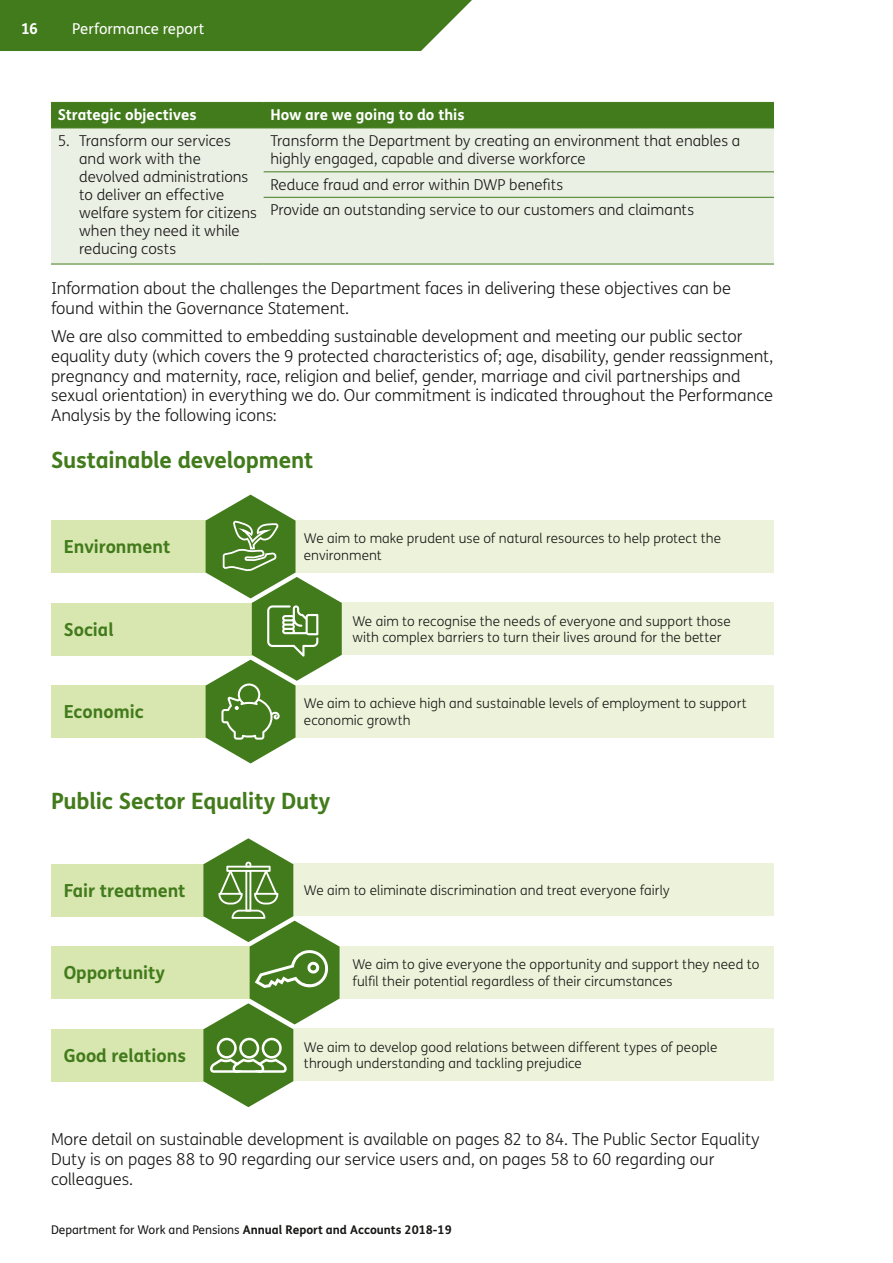
<style>
.page{position:relative;width:893px;height:1263px;background:#fff}
.page>*{position:absolute;margin:0;border:0;box-sizing:border-box;transform-origin:0 0}
.Head_4{font:700 22.5px "FS Me";letter-spacing:-.01em;color:#427b1b}
.t1{font:18px "FS Me Bold 7";color:#427b1b}
.t2{font:18px "FS Me Bold 6";color:#427b1b}
.Body_Text{font:16.5px/19.8px "FS Me Light 2";letter-spacing:-.005em;color:#181716}
.TableText{font:15px/18px "FS Me Light 2";color:#181716}
.TableColHead{font:700 15px "FS Me";color:#fff}
.t3{font:15px "FS Me";color:#fff}
.t4{font:13.5px/16.5px "FS Me Light 8";letter-spacing:.005em;color:#181716}
.t5{font:13.5px/16.5px "FS Me Light 7";letter-spacing:.005em;color:#181716}
.t6{font:700 12px "FS Me";color:#181716}
.s1{font-weight:400}
</style>
<div class="page">
<div style="left:0;top:0;width:472px;height:51px;background:#427b1b"></div>
<div style="left:51px;top:103px;width:723px;height:25px;background:#427b1b"></div>
<div style="left:51px;top:129px;width:723px;height:135px;background:#ebf0e5"></div>
<hr style="left:51px;top:102px;width:213px;height:1px;background:#427b1b">
<hr style="left:264px;top:102px;width:510px;height:1px;background:#427b1b">
<hr style="left:51px;top:128px;width:213px;height:1px;background:#427b1b">
<hr style="left:264px;top:128px;width:510px;height:1px;background:#427b1b">
<hr style="left:51px;top:264px;width:213px;height:1px;background:#427b1b">
<hr style="left:264px;top:171px;width:510px;height:1px;background:#427b1b">
<hr style="left:264px;top:197px;width:510px;height:1px;background:#427b1b">
<hr style="left:264px;top:264px;width:510px;height:1px;background:#427b1b">
<div style="left:291px;top:520px;width:483px;height:52px;background:#ecf3da"></div>
<div style="left:340px;top:603px;width:434px;height:52px;background:#ecf3da"></div>
<div style="left:291px;top:685px;width:483px;height:52px;background:#ecf3da"></div>
<div style="left:51px;top:520px;width:156px;height:53px;background:#d8e6b0"></div>
<div style="left:51px;top:685px;width:156px;height:53px;background:#d8e6b0"></div>
<div style="left:51px;top:603px;width:204px;height:53px;background:#d8e6b0"></div>
<svg style="left:206px;top:495px;width:136px;height:268px"></svg>
<div style="left:291px;top:864px;width:483px;height:52px;background:#ecf3da"></div>
<div style="left:340px;top:946px;width:434px;height:52px;background:#ecf3da"></div>
<div style="left:291px;top:1029px;width:483px;height:52px;background:#ecf3da"></div>
<div style="left:51px;top:864px;width:156px;height:53px;background:#d8e6b0"></div>
<div style="left:51px;top:1029px;width:156px;height:52px;background:#d8e6b0"></div>
<div style="left:51px;top:946px;width:204px;height:53px;background:#d8e6b0"></div>
<svg style="left:203px;top:838px;width:137px;height:269px"></svg>
<p class="TableColHead" style="left:21px;top:17px;width:18px">16</p>
<p class="t3" style="left:72px;top:18px;width:134px">Performance report</p>
<h2 class="TableColHead" style="left:58px;top:104px;width:140px">Strategic objectives</h2>
<h2 class="TableColHead" style="left:270px;top:104px;width:196px">How are we going to do this</h2>
<p class="TableText" style="left:79px;top:131px;width:179px;text-indent:-21px">5. Transform our services and work with the devolved administrations to deliver an effective welfare system for citizens when they need it while reducing costs</p>
<h2 class="TableText" style="left:270px;top:131px;width:471px">Transform the Department by creating an environment that enables a highly engaged, capable and diverse workforce</h2>
<h2 class="TableText" style="left:270px;top:175px;width:294px">Reduce fraud and error within DWP benefits</h2>
<h2 class="TableText" style="left:270px;top:201px;width:425px">Provide an outstanding service to our customers and claimants</h2>
<p class="Body_Text" style="left:51px;top:278px;width:682px">Information about the challenges the Department faces in delivering these objectives can be found within the Governance Statement.</p>
<p class="Body_Text" style="left:51px;top:326px;width:724px">We are also committed to embedding sustainable development and meeting our public sector equality duty (which covers the 9 protected characteristics of; age, disability, gender reassignment, pregnancy and maternity, race, religion and belief, gender, marriage and civil partnerships and sexual orientation) in everything we do. Our commitment is indicated throughout the Performance Analysis by the following icons:</p>
<p class="Head_4" style="left:51px;top:442px;width:264px">Sustainable development</p>
<p class="t2" style="left:64px;top:533px;width:108px">Environment</p>
<p class="t2" style="left:64px;top:616px;width:51px">Social</p>
<p class="t2" style="left:64px;top:698px;width:81px">Economic</p>
<p class="t5" style="left:304px;top:530px;width:419px">We aim to make prudent use of natural resources to help protect the environment</p>
<p class="t5" style="left:352px;top:612px;width:380px">We aim to recognise the needs of everyone and support those with complex barriers to turn their lives around for the better</p>
<p class="t5" style="left:304px;top:695px;width:444px">We aim to achieve high and sustainable levels of employment to support economic growth</p>
<p class="Head_4" style="left:51px;top:784px;width:281px">Public Sector Equality Duty</p>
<p class="t1" style="left:64px;top:877px;width:123px">Fair treatment</p>
<p class="t1" style="left:64px;top:959px;width:103px">Opportunity</p>
<p class="t1" style="left:64px;top:1041px;width:124px">Good relations</p>
<p class="t4" style="left:304px;top:881px;width:367px">We aim to eliminate discrimination and treat everyone fairly</p>
<p class="t4" style="left:352px;top:956px;width:409px">We aim to give everyone the opportunity and support they need to fulfil their potential regardless of their circumstances</p>
<p class="t4" style="left:304px;top:1038px;width:415px">We aim to develop good relations between different types of people through understanding and tackling prejudice</p>
<p class="Body_Text" style="left:51px;top:1129px;width:710px">More detail on sustainable development is available on pages 82 to 84. The Public Sector Equality<br>Duty is on pages 88 to 90 regarding our service users and, on pages 58 to 60 regarding our colleagues.</p>
<p class="t6" style="left:51px;top:1220px;width:402px"><span class="s1">Department for Work and Pensions</span> Annual Report and Accounts 2018-19</p>
</div>
